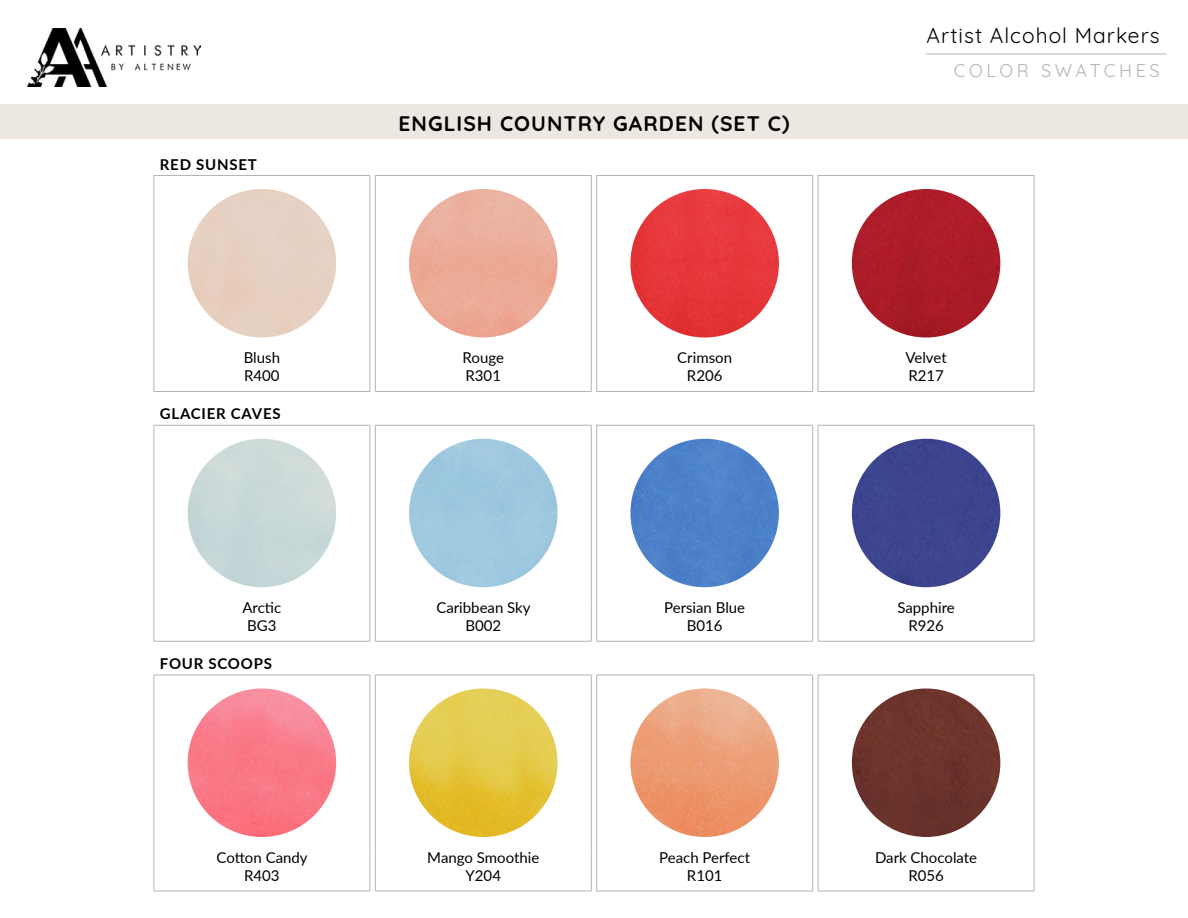
<style>
.page{position:relative;width:1188px;height:918px;background:#fff}
.page>*{position:absolute;margin:0;border:0;box-sizing:border-box;transform-origin:0 0}
.t1{font:700 21px "Quicksand";letter-spacing:.05em;color:#000}
.t2{font:21px "Quicksand";letter-spacing:.05em;color:#000}
.t3{font:18px "Quicksand";letter-spacing:.2em;color:#b9b3ae}
.t4{font:15px/18px "Lato";color:#000;text-align:center}
.t5{font:700 15px "Lato";letter-spacing:.05em;color:#000}
</style>
<div class="page">
<img style="left:27px;top:29px;width:174px;height:57px">
<hr style="left:926px;top:54px;width:240px;height:1px;background:#b9b3ae">
<hr style="left:154px;top:175px;width:216px;height:1px;background:#b9b3ae">
<hr style="left:154px;top:176px;width:1px;height:175px;background:#b9b3ae">
<hr style="left:370px;top:176px;width:1px;height:175px;background:#b9b3ae">
<hr style="left:154px;top:675px;width:216px;height:1px;background:#b9b3ae">
<hr style="left:154px;top:675px;width:1px;height:175px;background:#b9b3ae">
<hr style="left:370px;top:675px;width:1px;height:175px;background:#b9b3ae">
<hr style="left:375px;top:175px;width:216px;height:1px;background:#b9b3ae">
<hr style="left:375px;top:176px;width:1px;height:175px;background:#b9b3ae">
<hr style="left:591px;top:176px;width:1px;height:175px;background:#b9b3ae">
<hr style="left:375px;top:675px;width:216px;height:1px;background:#b9b3ae">
<hr style="left:375px;top:675px;width:1px;height:175px;background:#b9b3ae">
<hr style="left:591px;top:675px;width:1px;height:175px;background:#b9b3ae">
<hr style="left:597px;top:175px;width:216px;height:1px;background:#b9b3ae">
<hr style="left:596px;top:176px;width:1px;height:175px;background:#b9b3ae">
<hr style="left:812px;top:176px;width:1px;height:175px;background:#b9b3ae">
<hr style="left:597px;top:675px;width:216px;height:1px;background:#b9b3ae">
<hr style="left:596px;top:675px;width:1px;height:175px;background:#b9b3ae">
<hr style="left:812px;top:675px;width:1px;height:175px;background:#b9b3ae">
<hr style="left:818px;top:175px;width:216px;height:1px;background:#b9b3ae">
<hr style="left:818px;top:176px;width:1px;height:175px;background:#b9b3ae">
<hr style="left:1034px;top:176px;width:1px;height:175px;background:#b9b3ae">
<hr style="left:818px;top:675px;width:216px;height:1px;background:#b9b3ae">
<hr style="left:818px;top:675px;width:1px;height:175px;background:#b9b3ae">
<hr style="left:1034px;top:675px;width:1px;height:175px;background:#b9b3ae">
<hr style="left:154px;top:351px;width:1px;height:40px;background:#b9b3ae">
<hr style="left:370px;top:351px;width:1px;height:40px;background:#b9b3ae">
<hr style="left:154px;top:391px;width:216px;height:1px;background:#b9b3ae">
<hr style="left:154px;top:850px;width:1px;height:41px;background:#b9b3ae">
<hr style="left:370px;top:850px;width:1px;height:41px;background:#b9b3ae">
<hr style="left:154px;top:891px;width:216px;height:1px;background:#b9b3ae">
<hr style="left:375px;top:351px;width:1px;height:40px;background:#b9b3ae">
<hr style="left:591px;top:351px;width:1px;height:40px;background:#b9b3ae">
<hr style="left:375px;top:391px;width:216px;height:1px;background:#b9b3ae">
<hr style="left:375px;top:850px;width:1px;height:41px;background:#b9b3ae">
<hr style="left:591px;top:850px;width:1px;height:41px;background:#b9b3ae">
<hr style="left:375px;top:891px;width:216px;height:1px;background:#b9b3ae">
<hr style="left:596px;top:351px;width:1px;height:40px;background:#b9b3ae">
<hr style="left:812px;top:351px;width:1px;height:40px;background:#b9b3ae">
<hr style="left:597px;top:391px;width:216px;height:1px;background:#b9b3ae">
<hr style="left:596px;top:850px;width:1px;height:41px;background:#b9b3ae">
<hr style="left:812px;top:850px;width:1px;height:41px;background:#b9b3ae">
<hr style="left:597px;top:891px;width:216px;height:1px;background:#b9b3ae">
<hr style="left:818px;top:351px;width:1px;height:40px;background:#b9b3ae">
<hr style="left:1034px;top:351px;width:1px;height:40px;background:#b9b3ae">
<hr style="left:818px;top:391px;width:216px;height:1px;background:#b9b3ae">
<hr style="left:818px;top:850px;width:1px;height:41px;background:#b9b3ae">
<hr style="left:1034px;top:850px;width:1px;height:41px;background:#b9b3ae">
<hr style="left:818px;top:891px;width:216px;height:1px;background:#b9b3ae">
<hr style="left:154px;top:425px;width:216px;height:1px;background:#b9b3ae">
<hr style="left:154px;top:425px;width:1px;height:176px;background:#b9b3ae">
<hr style="left:370px;top:425px;width:1px;height:176px;background:#b9b3ae">
<hr style="left:154px;top:601px;width:1px;height:40px;background:#b9b3ae">
<hr style="left:370px;top:601px;width:1px;height:40px;background:#b9b3ae">
<hr style="left:154px;top:641px;width:216px;height:1px;background:#b9b3ae">
<hr style="left:375px;top:425px;width:216px;height:1px;background:#b9b3ae">
<hr style="left:375px;top:425px;width:1px;height:176px;background:#b9b3ae">
<hr style="left:591px;top:425px;width:1px;height:176px;background:#b9b3ae">
<hr style="left:375px;top:601px;width:1px;height:40px;background:#b9b3ae">
<hr style="left:591px;top:601px;width:1px;height:40px;background:#b9b3ae">
<hr style="left:375px;top:641px;width:216px;height:1px;background:#b9b3ae">
<hr style="left:597px;top:425px;width:216px;height:1px;background:#b9b3ae">
<hr style="left:596px;top:425px;width:1px;height:176px;background:#b9b3ae">
<hr style="left:812px;top:425px;width:1px;height:176px;background:#b9b3ae">
<hr style="left:596px;top:601px;width:1px;height:40px;background:#b9b3ae">
<hr style="left:812px;top:601px;width:1px;height:40px;background:#b9b3ae">
<hr style="left:597px;top:641px;width:216px;height:1px;background:#b9b3ae">
<hr style="left:818px;top:425px;width:216px;height:1px;background:#b9b3ae">
<hr style="left:818px;top:425px;width:1px;height:176px;background:#b9b3ae">
<hr style="left:1034px;top:425px;width:1px;height:176px;background:#b9b3ae">
<hr style="left:818px;top:601px;width:1px;height:40px;background:#b9b3ae">
<hr style="left:1034px;top:601px;width:1px;height:40px;background:#b9b3ae">
<hr style="left:818px;top:641px;width:216px;height:1px;background:#b9b3ae">
<div style="left:188px;top:189px;width:148px;height:149px;background:#e6d1c3;border-radius:74px"></div>
<img style="left:409px;top:189px;width:149px;height:149px;border-radius:74px">
<img style="left:630px;top:189px;width:149px;height:149px;border-radius:74px">
<img style="left:852px;top:189px;width:148px;height:149px;border-radius:74px">
<div style="left:409px;top:439px;width:149px;height:148px;background:#9ec8df;border-radius:74px"></div>
<div style="left:630px;top:439px;width:149px;height:148px;background:#4c80c9;border-radius:74px"></div>
<div style="left:852px;top:439px;width:148px;height:148px;background:#3d458f;border-radius:74px"></div>
<img style="left:188px;top:688px;width:148px;height:149px;border-radius:74px">
<img style="left:409px;top:688px;width:149px;height:149px;border-radius:74px">
<img style="left:630px;top:688px;width:149px;height:149px;border-radius:74px">
<div style="left:852px;top:688px;width:148px;height:149px;background:#6c332b;border-radius:74px"></div>
<div style="left:0;top:104px;width:1188px;height:34px;background:#ece7e0"></div>
<p class="t5" style="left:160px;top:153px;width:98px">RED SUNSET</p>
<h1 class="t1" style="left:398px;top:107px;width:393px">ENGLISH COUNTRY GARDEN (SET C)</h1>
<h1 class="t2" style="left:927px;top:19px;width:234px">Artist Alcohol Markers</h1>
<p class="t3" style="left:954px;top:56px;width:207px">COLOR SWATCHES</p>
<p class="t4" style="left:244px;top:348px;width:38px;text-align:left">Blush<br>R400</p>
<p class="t4" style="left:463px;top:348px;width:43px;text-align:left">Rouge<br>R301</p>
<p class="t4" style="left:677px;top:348px;width:56px">Crimson<br>R206</p>
<p class="t4" style="left:905px;top:348px;width:43px;text-align:left">Velvet<br>R217</p>
<p class="t5" style="left:160px;top:403px;width:122px">GLACIER CAVES</p>
<p class="t4" style="left:242px;top:598px;width:40px">Arctic<br>BG3</p>
<p class="t4" style="left:436px;top:598px;width:96px">Caribbean Sky<br>B002</p>
<p class="t4" style="left:664px;top:598px;width:83px">Persian Blue<br>B016</p>
<p class="t4" style="left:897px;top:598px;width:59px">Sapphire<br>R926</p>
<p class="t5" style="left:160px;top:652px;width:114px">FOUR SCOOPS</p>
<p class="t4" style="left:217px;top:847px;width:93px">Cotton Candy<br>R403</p>
<p class="t4" style="left:427px;top:847px;width:113px">Mango Smoothie<br>Y204</p>
<p class="t4" style="left:659px;top:847px;width:92px">Peach Perfect<br>R101</p>
<p class="t4" style="left:875px;top:847px;width:104px">Dark Chocolate<br>R056</p>
</div>
